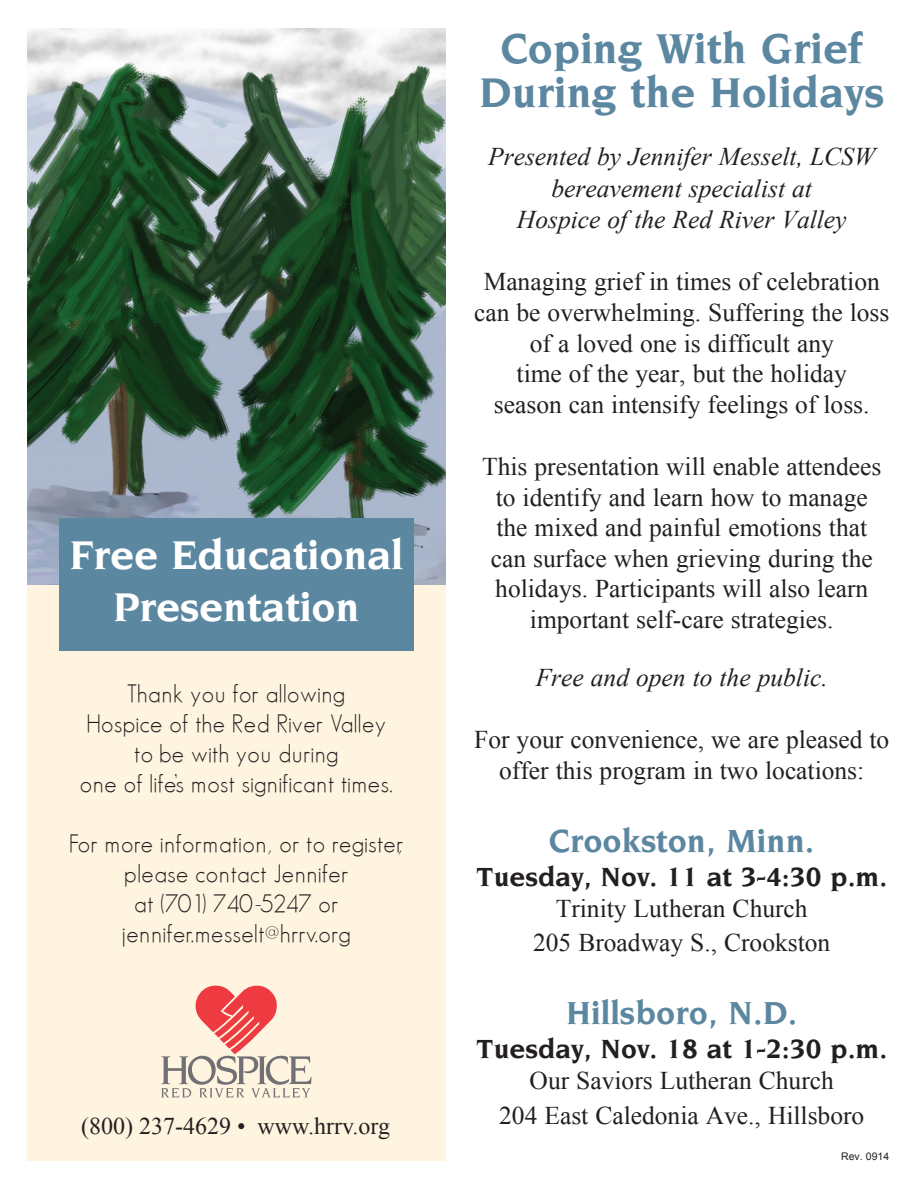
<style>
.page{position:relative;width:918px;height:1188px;background:#fff}
.page>*{position:absolute;margin:0;border:0;box-sizing:border-box;transform-origin:0 0}
.t1{font:700 45px/43.5px "Novarese";color:#5c87a1;text-align:center}
.t2{font:700 43.5px/52.2px "Novarese";letter-spacing:-.005em;color:#fff;text-align:center}
.t3{font:700 34.5px "Novarese";color:#5c87a1}
.t4{font:700 28.5px "Novarese";color:#231f20}
.t5{font:25.5px/30.6px "Times New Roman";color:#231f20;text-align:center}
.t6{font:italic 25.5px/31.5px "Times New Roman";color:#231f20;text-align:center}
.t7{font:24px/30px "Bougan S Si";letter-spacing:.05em;color:#231f20;text-align:center}
.t8{font:24px "Times New Roman";color:#231f20}
.t9{font:10.5px "Arial";color:#231f20}
</style>
<div class="page">
<div style="left:27px;top:444px;width:419px;height:717px;background:#fef4df"></div>
<img style="left:27px;top:28px;width:419px;height:556px">
<div style="left:59px;top:518px;width:354px;height:132px;background:#5c87a1"></div>
<svg style="left:161px;top:986px;width:151px;height:111px"></svg>
<h2 class="t2" style="left:69px;top:528px;width:336px">Free Educational<br>Presentation</h2>
<p class="t7" style="left:80px;top:678px;width:314px">Thank you for allowing<br>Hospice of the Red River Valley to be with you during<br>one of life’s most significant times.</p>
<p class="t7" style="left:70px;top:828px;width:334px">For more information, or to register, please contact Jennifer<br>at (701) 740-5247 or jennifer.messelt@hrrv.org</p>
<p class="t8" style="left:81px;top:1109px;width:310px">(800) 237-4629 • www.hrrv.org</p>
<h1 class="t1" style="left:479px;top:26px;width:407px">Coping With Grief<br>During the Holidays</h1>
<p class="t6" style="left:488px;top:140px;width:389px">Presented by Jennifer Messelt, LCSW bereavement specialist at<br>Hospice of the Red River Valley</p>
<p class="t5" style="left:474px;top:266px;width:417px">Managing grief in times of celebration can be overwhelming. Suffering the loss of a loved one is difficult any<br>time of the year, but the holiday<br>season can intensify feelings of loss.</p>
<p class="t5" style="left:482px;top:451px;width:401px">This presentation will enable attendees to identify and learn how to manage the mixed and painful emotions that can surface when grieving during the holidays. Participants will also learn important self-care strategies.</p>
<p class="t6" style="left:536px;top:662px;width:294px">Free and open to the public.</p>
<p class="t5" style="left:474px;top:724px;width:417px">For your convenience, we are pleased to offer this program in two locations:</p>
<h3 class="t3" style="left:549px;top:821px;width:267px">Crookston, Minn.</h3>
<p class="t4" style="left:476px;top:861px;width:413px">Tuesday, Nov. 11 at 3-4:30 p.m.</p>
<p class="t5" style="left:533px;top:891px;width:299px;line-height:34.5px">Trinity Lutheran Church<br>205 Broadway S., Crookston</p>
<h3 class="t3" style="left:566px;top:993px;width:233px">Hillsboro, N.D.</h3>
<p class="t4" style="left:476px;top:1033px;width:413px">Tuesday, Nov. 18 at 1-2:30 p.m.</p>
<p class="t5" style="left:499px;top:1063px;width:367px;line-height:34.5px">Our Saviors Lutheran Church<br>204 East Caledonia Ave., Hillsboro</p>
<p class="t9" style="left:841px;top:1149px;width:50px">Rev. 0914</p>
</div>
